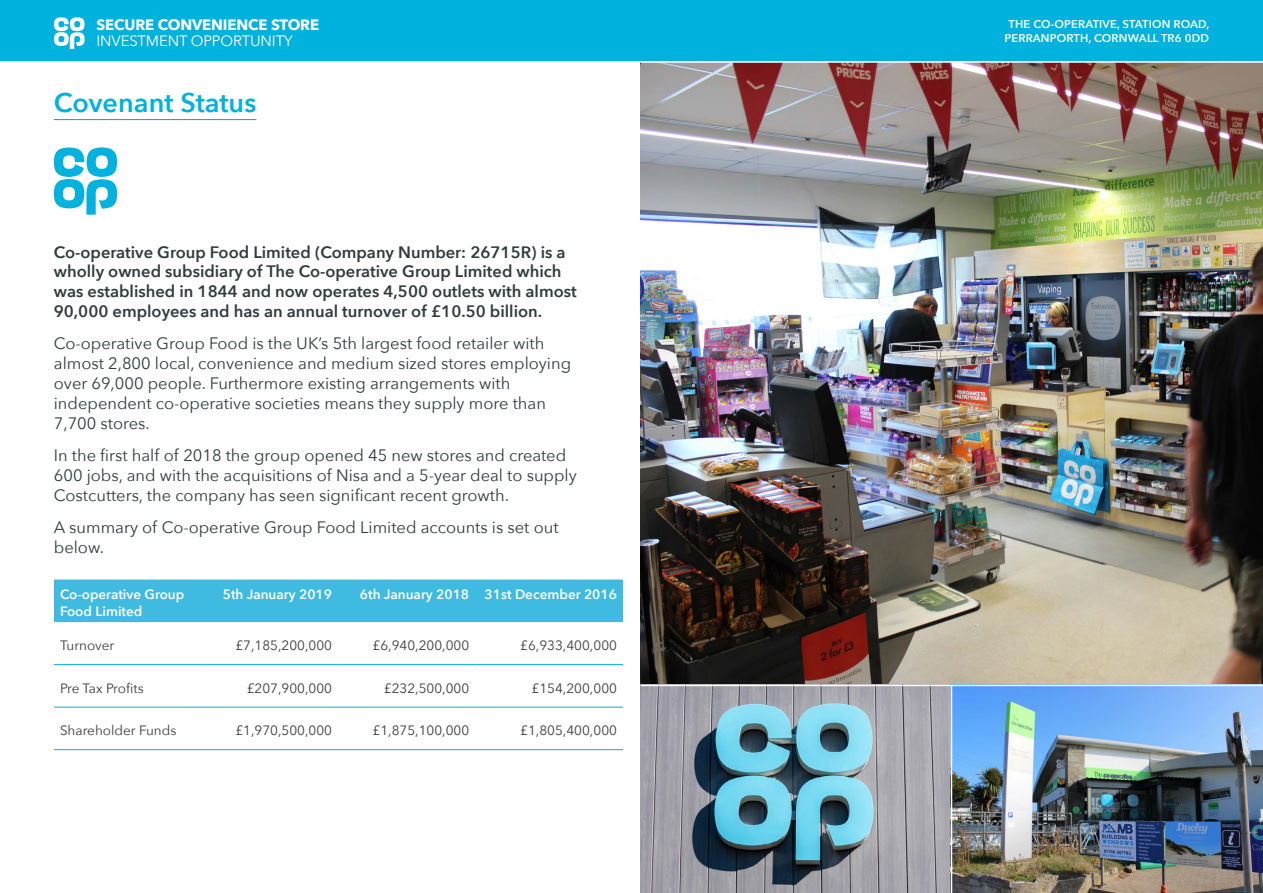
<style>
.page{position:relative;width:1263px;height:893px;background:#fff}
.page>*{position:absolute;margin:0;border:0;box-sizing:border-box;transform-origin:0 0}
.t1{font:600 27px "Avenir Next";color:#00b2dd}
.t2{font:16.5px/19.8px "Avenir Next";color:#313b3d}
.t3{font:600 16.5px/19.8px "Avenir Next";color:#313b3d}
.t4{font:700 15px "Avenir Next";letter-spacing:-.01em;color:#fff}
.t5{font:15px "Avenir Next";letter-spacing:-.01em;color:#fff}
.t6{font:13.5px "Avenir Next";color:#3c3c3b}
.t7{font:600 13.5px/16.5px "Avenir Next";color:#fff}
.t8{font:13.5px "Avenir Next";letter-spacing:-.02em;color:#3c3c3b}
.t9{font:600 11.25px/13.5px "Avenir Next";letter-spacing:.01em;color:#fff;text-align:center}
</style>
<div class="page">
<hr style="left:54px;top:119px;width:202px;height:1px;background:#00b2dd">
<div style="left:0;top:0;width:1263px;height:61px;background:#00b2dd"></div>
<svg style="left:54px;top:17px;width:31px;height:32px"></svg>
<svg style="left:54px;top:147px;width:63px;height:68px"></svg>
<img style="left:640px;top:63px;width:623px;height:622px">
<svg style="left:640px;top:685px;width:311px;height:208px;background:#839ba7"></svg>
<img style="left:952px;top:686px;width:311px;height:207px">
<hr style="left:641px;top:685px;width:622px;height:1px;background:#fff">
<div style="left:54px;top:580px;width:569px;height:42px;background:#3fbae1"></div>
<hr style="left:54px;top:664px;width:147px;height:1px;background:#00b2dd">
<hr style="left:201px;top:664px;width:137px;height:1px;background:#00b2dd">
<hr style="left:338px;top:664px;width:137px;height:1px;background:#00b2dd">
<hr style="left:475px;top:664px;width:148px;height:1px;background:#00b2dd">
<hr style="left:54px;top:707px;width:147px;height:1px;background:#00b2dd">
<hr style="left:201px;top:707px;width:137px;height:1px;background:#00b2dd">
<hr style="left:338px;top:707px;width:137px;height:1px;background:#00b2dd">
<hr style="left:475px;top:707px;width:148px;height:1px;background:#00b2dd">
<hr style="left:54px;top:749px;width:147px;height:1px;background:#00b2dd">
<hr style="left:201px;top:749px;width:137px;height:1px;background:#00b2dd">
<hr style="left:338px;top:749px;width:137px;height:1px;background:#00b2dd">
<hr style="left:475px;top:749px;width:148px;height:1px;background:#00b2dd">
<p class="t4" style="left:97px;top:12px;width:224px">SECURE CONVENIENCE STORE</p>
<p class="t5" style="left:97px;top:28px;width:198px">INVESTMENT OPPORTUNITY</p>
<h1 class="t1" style="left:54px;top:79px;width:204px">Covenant Status</h1>
<p class="t3" style="left:54px;top:241px;width:524px">Co-operative Group Food Limited (Company Number: 26715R) is a wholly owned subsidiary of The Co-operative Group Limited which was established in 1844 and now operates 4,500 outlets with almost 90,000 employees and has an annual turnover of £10.50 billion.</p>
<p class="t2" style="left:54px;top:333px;width:519px">Co-operative Group Food is the UK’s 5th largest food retailer with almost 2,800 local, convenience and medium sized stores employing over 69,000 people. Furthermore existing arrangements with independent co-operative societies means they supply more than 7,700 stores.</p>
<p class="t2" style="left:54px;top:445px;width:524px">In the first half of 2018 the group opened 45 new stores and created<br>600 jobs, and with the acquisitions of Nisa and a 5-year deal to supply<br>Costcutters, the company has seen significant recent growth.</p>
<p class="t2" style="left:54px;top:517px;width:506px">A summary of Co-operative Group Food Limited accounts is set out below.</p>
<p class="t7" style="left:60px;top:586px;width:126px">Co-operative Group<br>Food Limited</p>
<p class="t7" style="left:223px;top:586px;width:111px">5th January 2019</p>
<p class="t7" style="left:360px;top:586px;width:259px">6th January 2018 31st December 2016</p>
<p class="t6" style="left:60px;top:634px;width:56px">Turnover</p>
<p class="t6" style="left:235px;top:634px;width:98px">£7,185,200,000</p>
<p class="t6" style="left:372px;top:634px;width:98px">£6,940,200,000</p>
<p class="t6" style="left:520px;top:634px;width:98px">£6,933,400,000</p>
<p class="t8" style="left:60px;top:676px;width:85px">Pre Tax Profits</p>
<p class="t6" style="left:247px;top:676px;width:87px">£207,900,000</p>
<p class="t6" style="left:384px;top:676px;width:87px">£232,500,000</p>
<p class="t6" style="left:532px;top:676px;width:87px">£154,200,000</p>
<p class="t6" style="left:60px;top:719px;width:118px">Shareholder Funds</p>
<p class="t6" style="left:235px;top:719px;width:98px">£1,970,500,000</p>
<p class="t6" style="left:372px;top:719px;width:98px">£1,875,100,000</p>
<p class="t6" style="left:520px;top:719px;width:98px">£1,805,400,000</p>
<p class="t9" style="left:1004px;top:17px;width:206px">THE CO-OPERATIVE, STATION ROAD,<br>PERRANPORTH, CORNWALL TR6 0DD</p>
</div>
